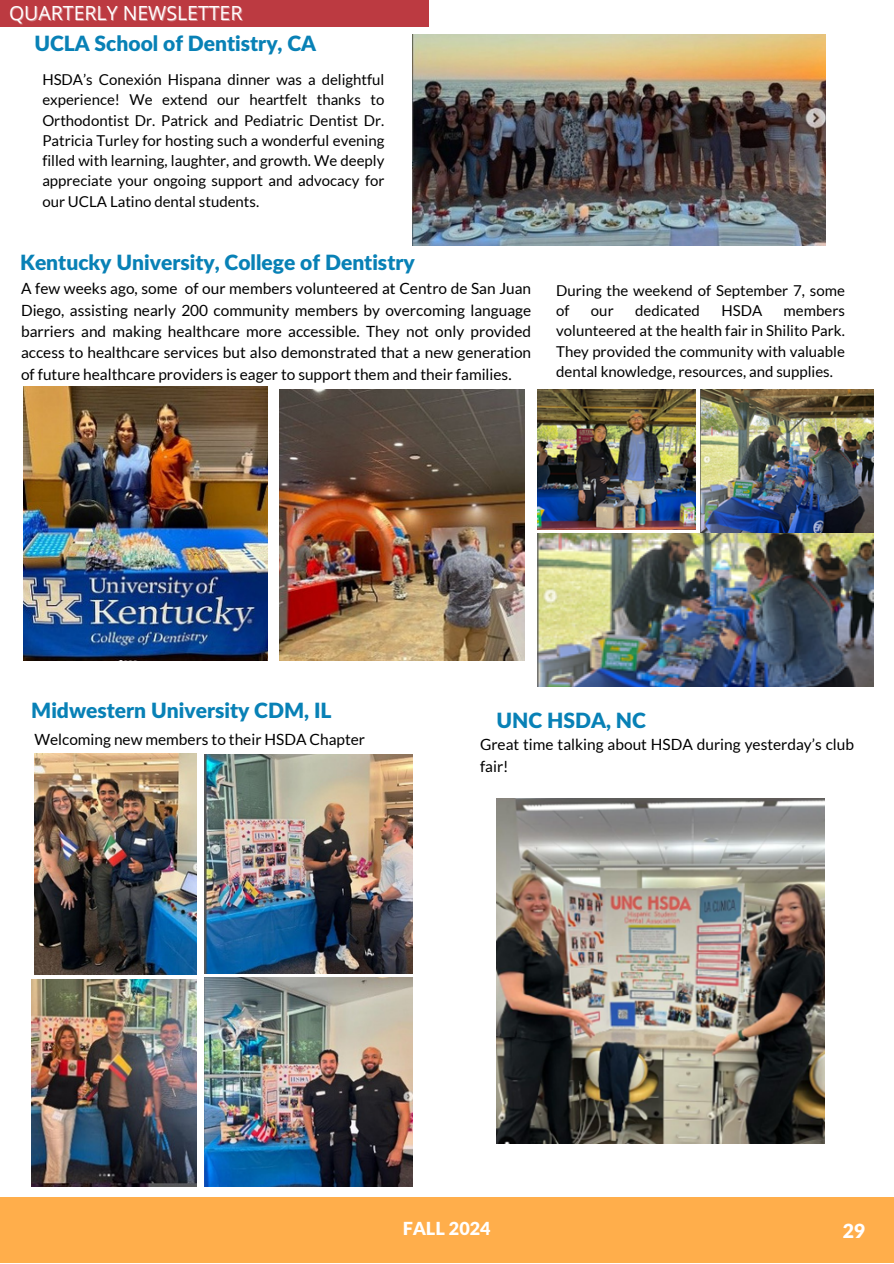
<style>
.page{position:relative;width:894px;height:1264px;background:#fff}
.page>*{position:absolute;margin:0;border:0;box-sizing:border-box;transform-origin:0 0}
.t1{font:900 21px "Lato Latin";color:#0881b6}
.t2{font:19.5px "Open Sans";color:#fff}
.t3{font:900 19.5px "Lato Latin";color:#fff}
.t4{font:900 18px "Lato Latin";color:#fff}
.t5{font:15.45px/21.3px "Lato";color:#000;text-align:justify}
.t6{font:15px/20.2px "Lato";color:#000;text-align:justify}
</style>
<div class="page">
<div style="left:0;top:1197px;width:893px;height:65px;background:#ffae4b"></div>
<div style="left:0;top:0;width:429px;height:26px;background:#bc3a41"></div>
<img style="left:24px;top:386px;width:243px;height:274px">
<img style="left:279px;top:390px;width:246px;height:270px">
<img style="left:537px;top:390px;width:158px;height:139px">
<img style="left:700px;top:390px;width:173px;height:143px">
<img style="left:537px;top:533px;width:336px;height:153px">
<img style="left:412px;top:35px;width:413px;height:210px">
<img style="left:34px;top:753px;width:162px;height:221px">
<img style="left:205px;top:754px;width:208px;height:219px">
<img style="left:205px;top:977px;width:208px;height:209px">
<img style="left:32px;top:979px;width:164px;height:207px">
<img style="left:496px;top:798px;width:327px;height:345px">
<h2 class="t2" style="left:9px;top:-1px;width:235px">QUARTERLY NEWSLETTER</h2>
<p class="t1" style="left:34px;top:34px;width:283px">UCLA School of Dentistry, CA</p>
<p class="t6" style="left:42px;top:69px;width:343px">HSDA’s Conexión Hispana dinner was a delightful experience! We extend our heartfelt thanks to Orthodontist Dr. Patrick and Pediatric Dentist Dr.<br>Patricia Turley for hosting such a wonderful evening filled with learning, laughter, and growth. We deeply appreciate your ongoing support and advocacy for our UCLA Latino dental students.</p>
<p class="t1" style="left:20px;top:253px;width:396px">Kentucky University, College of Dentistry</p>
<h3 class="t5" style="left:21px;top:277px;width:511px">A few weeks ago, some of our members volunteered at Centro de San Juan Diego, assisting nearly 200 community members by overcoming language barriers and making healthcare more accessible. They not only provided access to healthcare services but also demonstrated that a new generation of future healthcare providers is eager to support them and their families.</h3>
<p class="t6" style="left:556px;top:280px;width:290px">During the weekend of September 7, some of</p>
<p class="t6" style="left:556px;top:300px;width:290px;text-indent:227px">members volunteered at the health fair in Shilito Park.<br>They provided the community with valuable dental knowledge, resources, and supplies.</p>
<p class="t6" style="left:590px;top:300px;width:24px">our</p>
<p class="t6" style="left:635px;top:300px;width:66px">dedicated</p>
<p class="t6" style="left:721px;top:300px;width:42px">HSDA</p>
<p class="t1" style="left:31px;top:701px;width:302px">Midwestern University CDM, IL</p>
<p class="t5" style="left:34px;top:728px;width:332px">Welcoming new members to their HSDA Chapter</p>
<h4 class="t1" style="left:496px;top:711px;width:151px">UNC HSDA, NC</h4>
<p class="t5" style="left:480px;top:733px;width:375px">Great time talking about HSDA during yesterday’s club fair!</p>
<h1 class="t4" style="left:403px;top:1220px;width:89px">FALL 2024</h1>
<p class="t3" style="left:842px;top:1222px;width:24px">29</p>
</div>
